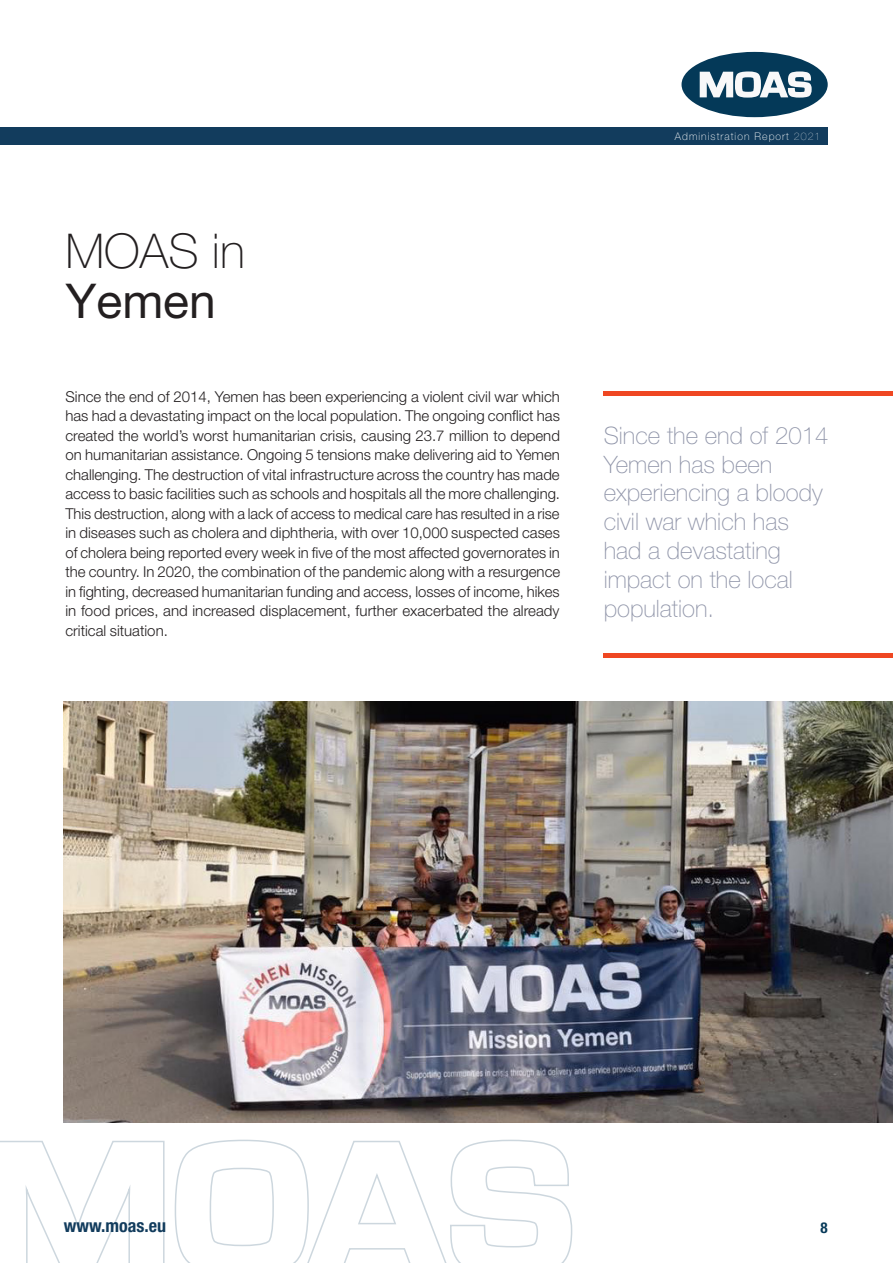
<style>
.page{position:relative;width:893px;height:1263px;background:#fff}
.page>*{position:absolute;margin:0;border:0;box-sizing:border-box;transform-origin:0 0}
.title__1{font:100 48px/49.5px "Helvetica Neue LT Pro";color:#231f20}
.quote{font:100 24px/28.8px "Helvetica Neue LT Pro";color:#9095a9}
.t1{font:700 condensed 18px "Helvetica Neue LT Pro";color:#123c5d}
.t2{font:300 15px/19.5px "Helvetica Neue LT Pro";color:#231f20;text-align:justify}
.t3{font:700 condensed 15px "Helvetica Neue LT Pro";color:#073a59}
.t4{font:100 10.5px "Helvetica Neue LT Pro";letter-spacing:.1em;color:#fff}
.s1{font-weight:400}
.s2{font-weight:200}
</style>
<div class="page">
<svg style="left:0;top:1140px;width:165px;height:123px"></svg>
<svg style="left:174px;top:1139px;width:399px;height:124px"></svg>
<div style="left:0;top:128px;width:828px;height:17px;background:#123c5d"></div>
<div style="left:681px;top:52px;width:147px;height:65px;background:#043958;border-radius:50%"></div>
<svg style="left:700px;top:71px;width:112px;height:27px"></svg>
<hr style="left:604px;top:391px;width:289px;height:4px;background:#ef4722">
<hr style="left:604px;top:654px;width:289px;height:4px;background:#ef4722">
<img style="left:64px;top:702px;width:829px;height:421px">
<p class="title__1" style="left:65px;top:226px;width:181px">MOAS in<br><span class="s1">Yemen</span></p>
<p class="t2" style="left:65px;top:386px;width:496px">Since the end of 2014, Yemen has been experiencing a violent civil war which has had a devastating impact on the local population. The ongoing conflict has created the world’s worst humanitarian crisis, causing 23.7 million to depend on humanitarian assistance. Ongoing 5 tensions make delivering aid to Yemen challenging. The destruction of vital infrastructure across the country has made access to basic facilities such as schools and hospitals all the more challenging.<br>This destruction, along with a lack of access to medical care has resulted in a rise in diseases such as cholera and diphtheria, with over 10,000 suspected cases of cholera being reported every week in five of the most affected governorates in the country. In 2020, the combination of the pandemic along with a resurgence in fighting, decreased humanitarian funding and access, losses of income, hikes in food prices, and increased displacement, further exacerbated the already critical situation.</p>
<p class="t4" style="left:675px;top:130px;width:147px">Administration Report <span class="s2">2021</span></p>
<p class="quote" style="left:604px;top:421px;width:226px">Since the end of 2014<br>Yemen has been experiencing a bloody civil war which has had a devastating impact on the local population.</p>
<p class="t1" style="left:64px;top:1215px;width:104px">www.moas.eu</p>
<p class="t3" style="left:820px;top:1219px;width:9px">8</p>
</div>
